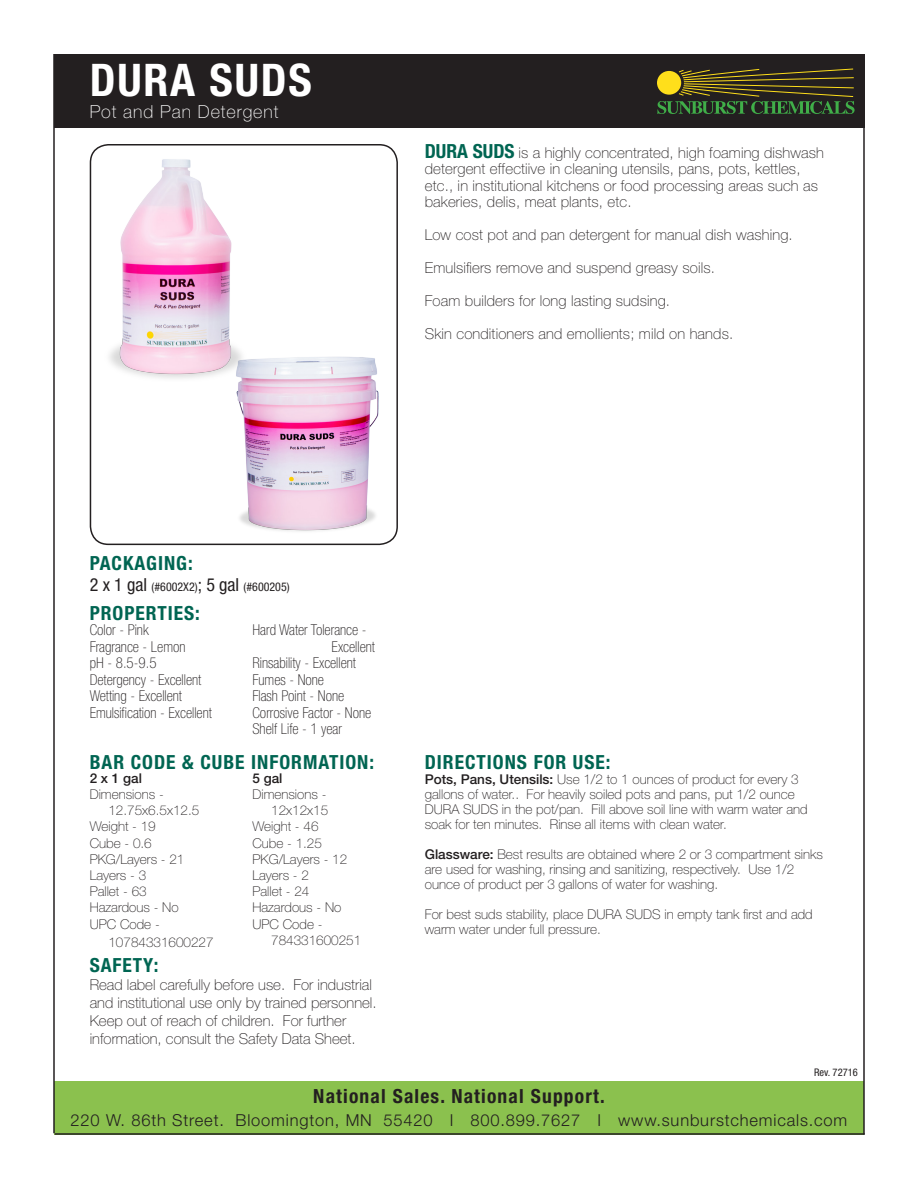
<style>
.page{position:relative;width:918px;height:1188px;background:#fff}
.page>*{position:absolute;margin:0;border:0;box-sizing:border-box;transform-origin:0 0}
.t1{font:700 condensed 45px "Helvetica Neue LT Std";letter-spacing:.04em;color:#fff}
.t2{font:700 condensed 19.5px "Helvetica Neue LT Std";letter-spacing:.05em;color:#006552}
.t3{font:700 condensed 19.5px "Helvetica Neue LT Std";letter-spacing:.06em;color:#231f20}
.t4{font:100 18px "Helvetica Neue LT Std";letter-spacing:.05em;color:#fff}
.t5{font:300 16.5px "Helvetica Neue LT Std";letter-spacing:.05em;color:#231f20}
.t6{font:100 15px/16.5px "Helvetica Neue LT Std";letter-spacing:.01em;color:#231f20}
.t7{font:100 condensed 15px/16.5px "Helvetica Neue LT Std";color:#231f20}
.t8{font:100 13.5px/15px "Helvetica Neue LT Std";color:#231f20}
.t9{font:500 13.5px "Helvetica Neue LT Std";color:#231f20}
.t10{font:condensed 12px "Helvetica Neue LT Std";color:#231f20}
.t11{font:condensed 10.5px "Helvetica Neue LT Std";color:#231f20}
.s1{font-weight:700;font-stretch:condensed;font-size:19.5px;color:#006552}
.s2{font-size:18px}
.s3{font-weight:500}
</style>
<div class="page">
<div style="left:54px;top:54px;width:590px;height:74px;background:#231f20"></div>
<div style="left:54px;top:1081px;width:810px;height:54px;background:#8bc14e"></div>
<div style="left:90px;top:144px;width:308px;height:401px;border:2px solid #231f20;border-radius:18px"></div>
<div style="left:644px;top:54px;width:221px;height:74px;background:#231f20"></div>
<svg style="left:657px;top:68px;width:198px;height:46px"></svg>
<hr style="left:53px;top:54px;width:2px;height:1079px;background:#231f20">
<hr style="left:863px;top:108px;width:2px;height:1027px;background:#231f20">
<hr style="left:55px;top:1133px;width:810px;height:2px;background:#231f20">
<img style="left:236px;top:357px;width:143px;height:174px">
<img style="left:109px;top:159px;width:143px;height:223px">
<p class="t1" style="left:90px;top:53px;width:224px">DURA SUDS</p>
<p class="t4" style="left:90px;top:101px;width:190px">Pot and Pan Detergent</p>
<p class="t6" style="left:425px;top:144px;width:401px"><span class="s1">DURA SUDS</span> is a highly concentrated, high foaming dishwash detergent effectiive in cleaning utensils, pans, pots, kettles, etc., in institutional kitchens or food processing areas such as bakeries, delis, meat plants, etc.</p>
<p class="t6" style="left:425px;top:227px;width:370px">Low cost pot and pan detergent for manual dish washing.</p>
<p class="t6" style="left:425px;top:260px;width:292px">Emulsifiers remove and suspend greasy soils.</p>
<p class="t6" style="left:425px;top:293px;width:247px">Foam builders for long lasting sudsing.</p>
<p class="t6" style="left:425px;top:326px;width:310px">Skin conditioners and emollients; mild on hands.</p>
<p class="t2" style="left:90px;top:551px;width:105px">PACKAGING:</p>
<p class="t10" style="left:90px;top:580px;width:202px"><span class="s2">2 x 1 gal</span> (#6002X2)<span class="s2">; 5 gal</span> (#600205)</p>
<p class="t2" style="left:90px;top:601px;width:112px">PROPERTIES:</p>
<p class="t7" style="left:332px;top:622px;width:45px;text-indent:-79px">Hard Water Tolerance -<br>Excellent</p>
<p class="t7" style="left:252px;top:655px;width:105px">Rinsability - Excellent</p>
<p class="t7" style="left:252px;top:671px;width:73px">Fumes - None</p>
<p class="t7" style="left:252px;top:688px;width:93px">Flash Point - None</p>
<p class="t7" style="left:252px;top:704px;width:120px">Corrosive Factor - None</p>
<p class="t7" style="left:252px;top:721px;width:91px">Shelf Life - 1 year</p>
<p class="t2" style="left:90px;top:750px;width:286px">BAR CODE &amp; CUBE INFORMATION:</p>
<p class="t7" style="left:90px;top:622px;width:61px">Color - Pink</p>
<p class="t7" style="left:90px;top:638px;width:97px">Fragrance - Lemon</p>
<p class="t7" style="left:90px;top:655px;width:68px">pH - 8.5-9.5</p>
<p class="t7" style="left:90px;top:671px;width:113px">Detergency - Excellent</p>
<p class="t7" style="left:90px;top:688px;width:94px">Wetting - Excellent</p>
<p class="t7" style="left:90px;top:704px;width:124px">Emulsification - Excellent</p>
<p class="t9" style="left:90px;top:770px;width:54px">2 x 1 gal</p>
<p class="t8" style="left:90px;top:787px;width:76px">Dimensions -</p>
<p class="t8" style="left:108px;top:803px;width:92px">12.75x6.5x12.5</p>
<p class="t8" style="left:90px;top:819px;width:68px">Weight - 19</p>
<p class="t8" style="left:90px;top:835px;width:64px">Cube - 0.6</p>
<p class="t8" style="left:90px;top:851px;width:96px">PKG/Layers - 21</p>
<p class="t8" style="left:90px;top:868px;width:58px">Layers - 3</p>
<p class="t8" style="left:90px;top:884px;width:59px">Pallet - 63</p>
<p class="t8" style="left:90px;top:900px;width:90px">Hazardous - No</p>
<p class="t8" style="left:90px;top:916px;width:72px">UPC Code -</p>
<p class="t8" style="left:108px;top:934px;width:107px">10784331600227</p>
<p class="t9" style="left:252px;top:770px;width:32px">5 gal</p>
<p class="t8" style="left:252px;top:787px;width:76px">Dimensions -</p>
<p class="t8" style="left:271px;top:803px;width:59px">12x12x15</p>
<p class="t8" style="left:252px;top:819px;width:68px">Weight - 46</p>
<p class="t8" style="left:252px;top:835px;width:71px">Cube - 1.25</p>
<p class="t8" style="left:252px;top:851px;width:96px">PKG/Layers - 12</p>
<p class="t8" style="left:252px;top:868px;width:58px">Layers - 2</p>
<p class="t8" style="left:252px;top:884px;width:59px">Pallet - 24</p>
<p class="t8" style="left:252px;top:900px;width:90px">Hazardous - No</p>
<p class="t8" style="left:252px;top:916px;width:72px">UPC Code -</p>
<p class="t8" style="left:271px;top:932px;width:92px">784331600251</p>
<p class="t2" style="left:90px;top:954px;width:70px">SAFETY:</p>
<p class="t6" style="left:90px;top:976px;width:288px;line-height:18px">Read label carefully before use. For industrial and institutional use only by trained personnel.<br>Keep out of reach of children. For further information, consult the Safety Data Sheet.</p>
<p class="t2" style="left:425px;top:750px;width:187px">DIRECTIONS FOR USE:</p>
<p class="t8" style="left:425px;top:771px;width:384px"><span class="s3">Pots, Pans, Utensils:</span> Use 1/2 to 1 ounces of product for every 3 gallons of water.. For heavily soiled pots and pans, put 1/2 ounce DURA SUDS in the pot/pan. Fill above soil line with warm water and soak for ten minutes. Rinse all items with clean water.</p>
<p class="t8" style="left:425px;top:846px;width:400px"><span class="s3">Glassware:</span> Best results are obtained where 2 or 3 compartment sinks are used for washing, rinsing and sanitizing, respectively. Use 1/2 ounce of product per 3 gallons of water for washing.</p>
<p class="t8" style="left:425px;top:906px;width:390px">For best suds stability, place DURA SUDS in empty tank first and add warm water under full pressure.</p>
<p class="t11" style="left:814px;top:1067px;width:45px">Rev. 72716</p>
<p class="t3" style="left:313px;top:1085px;width:293px">National Sales. National Support.</p>
<p class="t5" style="left:71px;top:1110px;width:778px">220 W. 86th Street. Bloomington, MN 55420 I 800.899.7627 I www.sunburstchemicals.com</p>
</div>
